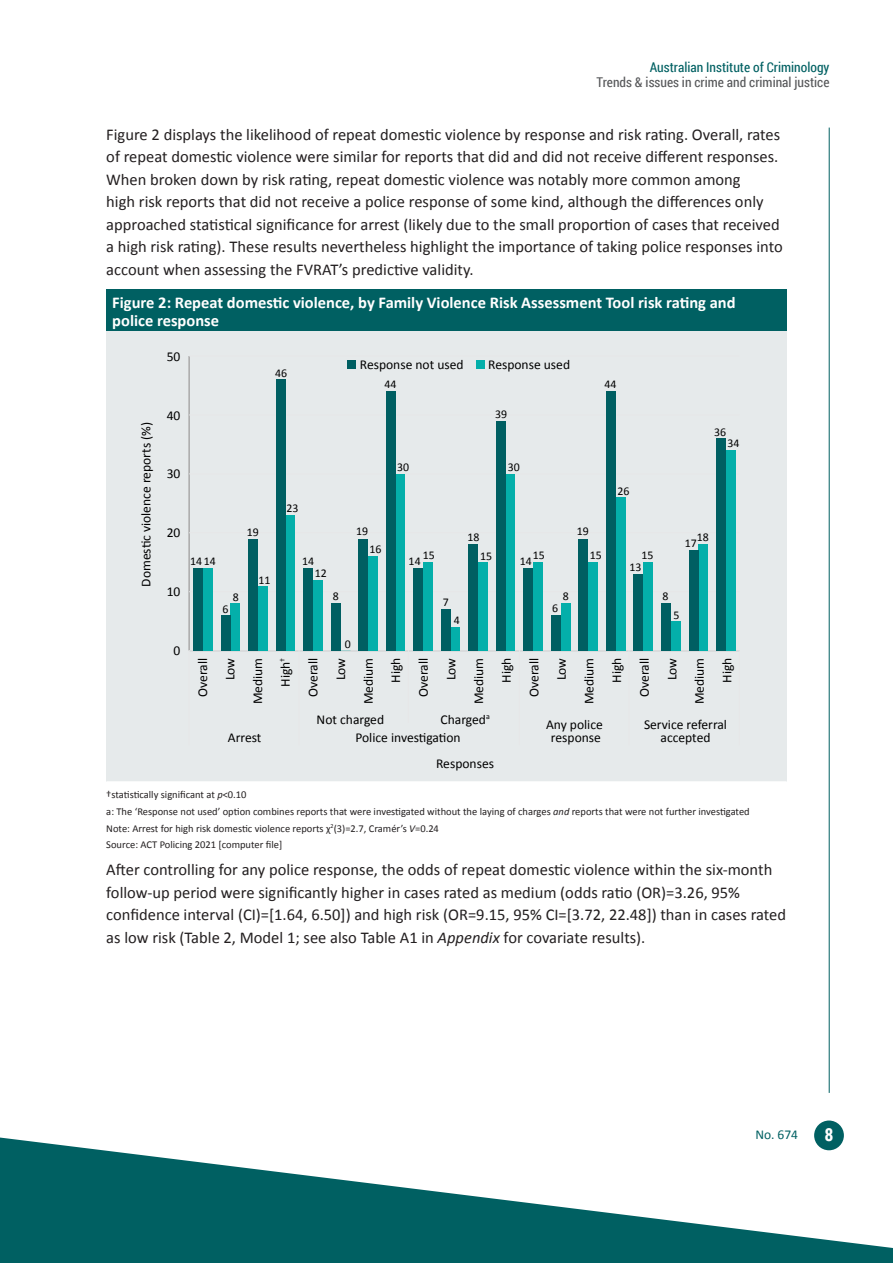
<style>
.page{position:relative;width:893px;height:1263px;background:#fff}
.page>*{position:absolute;margin:0;border:0;box-sizing:border-box;transform-origin:0 0}
.t1{font:700 18px "Roboto Condensed";color:#fff}
.body{font:16.5px/22.5px "Calibri";color:#231f20}
.Figure_H1{font:700 16.5px/18px "Calibri";color:#fff}
.t2{font:13.5px/27.6px "Calibri";color:#000;text-align:right}
.t3{font:13.5px "Roboto Condensed";color:#57585a}
.t4{font:13.5px "Roboto Condensed";color:#006062}
.t5{font:13.5px "Calibri";color:#006062}
.t6{font:11.85px "Calibri";color:#000}
.Table_notes{font:10.5px "Calibri";color:#231f20}
.s1{font-style:italic}
</style>
<div class="page">
<hr style="left:829px;top:128px;width:1px;height:965px;background:#006062">
<div style="left:814px;top:1120px;width:30px;height:30px;background:#006062;border-radius:50%"></div>
<svg style="left:0;top:1137px;width:893px;height:126px;fill:#006062"></svg>
<div style="left:106px;top:289px;width:681px;height:43px;background:#006062"></div>
<div style="left:106px;top:332px;width:681px;height:450px;background:#e6eaeb"></div>
<hr style="left:106px;top:781px;width:681px;height:2px;background:#fff">
<hr style="left:189px;top:356px;width:1px;height:295px;background:#8c8988">
<hr style="left:189px;top:591px;width:551px;height:1px;background:#e6e7e8">
<hr style="left:189px;top:532px;width:551px;height:1px;background:#e6e7e8">
<hr style="left:189px;top:473px;width:551px;height:1px;background:#e6e7e8">
<hr style="left:189px;top:414px;width:551px;height:1px;background:#e6e7e8">
<hr style="left:189px;top:356px;width:551px;height:1px;background:#e6e7e8">
<div style="left:203px;top:568px;width:9px;height:83px;background:#04afaa"></div>
<div style="left:230px;top:603px;width:10px;height:48px;background:#04afaa"></div>
<div style="left:258px;top:586px;width:10px;height:65px;background:#04afaa"></div>
<div style="left:285px;top:515px;width:10px;height:136px;background:#04afaa"></div>
<div style="left:313px;top:580px;width:10px;height:71px;background:#04afaa"></div>
<div style="left:368px;top:556px;width:10px;height:95px;background:#04afaa"></div>
<div style="left:396px;top:474px;width:9px;height:177px;background:#04afaa"></div>
<div style="left:423px;top:562px;width:10px;height:89px;background:#04afaa"></div>
<div style="left:451px;top:627px;width:9px;height:24px;background:#04afaa"></div>
<div style="left:478px;top:562px;width:10px;height:89px;background:#04afaa"></div>
<div style="left:506px;top:474px;width:9px;height:177px;background:#04afaa"></div>
<div style="left:533px;top:562px;width:10px;height:89px;background:#04afaa"></div>
<div style="left:561px;top:603px;width:9px;height:48px;background:#04afaa"></div>
<div style="left:588px;top:562px;width:10px;height:89px;background:#04afaa"></div>
<div style="left:616px;top:497px;width:9px;height:154px;background:#04afaa"></div>
<div style="left:643px;top:562px;width:10px;height:89px;background:#04afaa"></div>
<div style="left:671px;top:621px;width:9px;height:30px;background:#04afaa"></div>
<div style="left:698px;top:545px;width:10px;height:106px;background:#04afaa"></div>
<div style="left:726px;top:450px;width:9px;height:201px;background:#04afaa"></div>
<div style="left:193px;top:568px;width:10px;height:83px;background:#005f62"></div>
<div style="left:221px;top:615px;width:9px;height:36px;background:#005f62"></div>
<div style="left:248px;top:539px;width:10px;height:112px;background:#005f62"></div>
<div style="left:276px;top:380px;width:9px;height:271px;background:#005f62"></div>
<div style="left:303px;top:568px;width:10px;height:83px;background:#005f62"></div>
<div style="left:331px;top:603px;width:9px;height:48px;background:#005f62"></div>
<div style="left:358px;top:539px;width:10px;height:112px;background:#005f62"></div>
<div style="left:386px;top:391px;width:10px;height:260px;background:#005f62"></div>
<div style="left:413px;top:568px;width:10px;height:83px;background:#005f62"></div>
<div style="left:441px;top:609px;width:10px;height:42px;background:#005f62"></div>
<div style="left:468px;top:545px;width:10px;height:106px;background:#005f62"></div>
<div style="left:496px;top:421px;width:10px;height:230px;background:#005f62"></div>
<div style="left:523px;top:568px;width:10px;height:83px;background:#005f62"></div>
<div style="left:551px;top:615px;width:10px;height:36px;background:#005f62"></div>
<div style="left:579px;top:539px;width:9px;height:112px;background:#005f62"></div>
<div style="left:606px;top:391px;width:10px;height:260px;background:#005f62"></div>
<div style="left:634px;top:574px;width:9px;height:77px;background:#005f62"></div>
<div style="left:661px;top:603px;width:10px;height:48px;background:#005f62"></div>
<div style="left:689px;top:550px;width:9px;height:101px;background:#005f62"></div>
<div style="left:716px;top:438px;width:10px;height:213px;background:#005f62"></div>
<hr style="left:189px;top:650px;width:1px;height:95px;background:#e6e7e8">
<div style="left:348px;top:360px;width:8px;height:9px;background:#005f62"></div>
<div style="left:476px;top:360px;width:9px;height:9px;background:#04afaa"></div>
<p class="t4" style="left:650px;top:58px;width:181px">Australian Institute of Criminology</p>
<p class="t3" style="left:597px;top:73px;width:234px">Trends &amp; issues in crime and criminal justice</p>
<p class="body" style="left:106px;top:123px;width:678px">Figure 2 displays the likelihood of repeat domestic violence by response and risk rating. Overall, rates of repeat domestic violence were similar for reports that did and did not receive different responses.<br>When broken down by risk rating, repeat domestic violence was notably more common among<br>high risk reports that did not receive a police response of some kind, although the differences only approached statistical significance for arrest (likely due to the small proportion of cases that received a high risk rating). These results nevertheless highlight the importance of taking police responses into account when assessing the FVRAT’s predictive validity.</p>
<p class="Figure_H1" style="left:112px;top:293px;width:625px">Figure 2: Repeat domestic violence, by Family Violence Risk Assessment Tool risk rating and police response</p>
<p class="t2" style="left:132px;top:587px;width:166px;rotate:-90deg">Domestic violence reports (%)</p>
<p class="t2" style="left:167px;top:342px;width:15px">50</p>
<p class="t2" style="left:167px;top:401px;width:15px">40</p>
<p class="t2" style="left:167px;top:460px;width:15px">30</p>
<p class="t2" style="left:167px;top:519px;width:15px">20</p>
<p class="t2" style="left:167px;top:578px;width:15px">10</p>
<p class="t2" style="left:174px;top:637px;width:8px">0</p>
<p class="t6" style="left:275px;top:365px;width:14px">46</p>
<p class="t2" style="left:360px;top:350px;width:105px">Response not used</p>
<p class="t2" style="left:488px;top:350px;width:83px">Response used</p>
<p class="t6" style="left:384px;top:377px;width:14px">44</p>
<p class="t6" style="left:604px;top:377px;width:14px">44</p>
<p class="t6" style="left:495px;top:406px;width:14px">39</p>
<p class="t6" style="left:714px;top:424px;width:14px">36</p>
<p class="t6" style="left:727px;top:436px;width:14px">34</p>
<p class="t6" style="left:397px;top:459px;width:14px">30</p>
<p class="t6" style="left:508px;top:460px;width:14px">30</p>
<p class="t6" style="left:618px;top:483px;width:14px">26</p>
<p class="t6" style="left:287px;top:501px;width:14px">23</p>
<p class="t6" style="left:190px;top:553px;width:27px">14 14</p>
<p class="t6" style="left:247px;top:525px;width:14px">19</p>
<p class="t6" style="left:259px;top:572px;width:14px">11</p>
<p class="t6" style="left:302px;top:553px;width:14px">14</p>
<p class="t6" style="left:315px;top:565px;width:14px">12</p>
<p class="t6" style="left:356px;top:524px;width:14px">19</p>
<p class="t6" style="left:369px;top:542px;width:14px">16</p>
<p class="t6" style="left:423px;top:548px;width:14px">15</p>
<p class="t6" style="left:409px;top:554px;width:14px">14</p>
<p class="t6" style="left:467px;top:529px;width:14px">18</p>
<p class="t6" style="left:480px;top:549px;width:14px">15</p>
<p class="t6" style="left:533px;top:548px;width:14px">15</p>
<p class="t6" style="left:520px;top:553px;width:14px">14</p>
<p class="t6" style="left:577px;top:524px;width:14px">19</p>
<p class="t6" style="left:590px;top:548px;width:14px">15</p>
<p class="t6" style="left:642px;top:548px;width:14px">15</p>
<p class="t6" style="left:630px;top:560px;width:14px">13</p>
<p class="t6" style="left:697px;top:530px;width:14px">18</p>
<p class="t6" style="left:685px;top:536px;width:14px">17</p>
<p class="t6" style="left:233px;top:590px;width:8px">8</p>
<p class="t6" style="left:222px;top:601px;width:8px">6</p>
<p class="t6" style="left:333px;top:589px;width:8px">8</p>
<p class="t6" style="left:443px;top:595px;width:8px">7</p>
<p class="t6" style="left:454px;top:613px;width:8px">4</p>
<p class="t6" style="left:563px;top:589px;width:8px">8</p>
<p class="t6" style="left:552px;top:600px;width:8px">6</p>
<p class="t6" style="left:663px;top:589px;width:8px">8</p>
<p class="t6" style="left:674px;top:607px;width:8px">5</p>
<p class="t6" style="left:345px;top:636px;width:8px">0</p>
<p class="t2" style="left:189px;top:704px;width:48px;rotate:-90deg">Overall<br>Low<br>Medium<br>High<sup>†<br></sup>Overall<br>Low<br>Medium<br>High<br>Overall<br>Low<br>Medium<br>High<br>Overall<br>Low<br>Medium<br>High<br>Overall<br>Low<br>Medium<br>High</p>
<p class="t2" style="left:228px;top:724px;width:35px">Arrest</p>
<p class="t2" style="left:440px;top:705px;width:51px">Charged<sup>a</sup></p>
<p class="t2" style="left:436px;top:750px;width:59px">Responses</p>
<p class="t2" style="left:317px;top:705px;width:69px">Not charged</p>
<p class="t2" style="left:546px;top:717px;width:58px;line-height:13.5px;text-align:center">Any police response</p>
<p class="t2" style="left:644px;top:710px;width:85px">Service referral</p>
<p class="t2" style="left:355px;top:724px;width:107px">Police investigation</p>
<p class="t2" style="left:660px;top:724px;width:52px">accepted</p>
<p class="Table_notes" style="left:106px;top:788px;width:142px">†statistically significant at <span class="s1">p</span>&lt;0.10</p>
<p class="Table_notes" style="left:106px;top:805px;width:645px">a: The ‘Response not used’ option combines reports that were investigated without the laying of charges <span class="s1">and</span> reports that were not further investigated</p>
<p class="Table_notes" style="left:106px;top:821px;width:334px">Note: Arrest for high risk domestic violence reports χ<sup>2</sup>(3)=2.7, Cramér’s <span class="s1">V</span>=0.24</p>
<p class="Table_notes" style="left:106px;top:838px;width:177px">Source: ACT Policing 2021 [computer file]</p>
<p class="body" style="left:106px;top:858px;width:681px">After controlling for any police response, the odds of repeat domestic violence within the six-month follow-up period were significantly higher in cases rated as medium (odds ratio (OR)=3.26, 95% confidence interval (CI)=[1.64, 6.50]) and high risk (OR=9.15, 95% CI=[3.72, 22.48]) than in cases rated as low risk (Table 2, Model 1; see also Table A1 in <span class="s1">Appendix</span> for covariate results).</p>
<p class="t5" style="left:755px;top:1126px;width:44px">No. 674</p>
<p class="t1" style="left:824px;top:1122px;width:11px">8</p>
</div>
